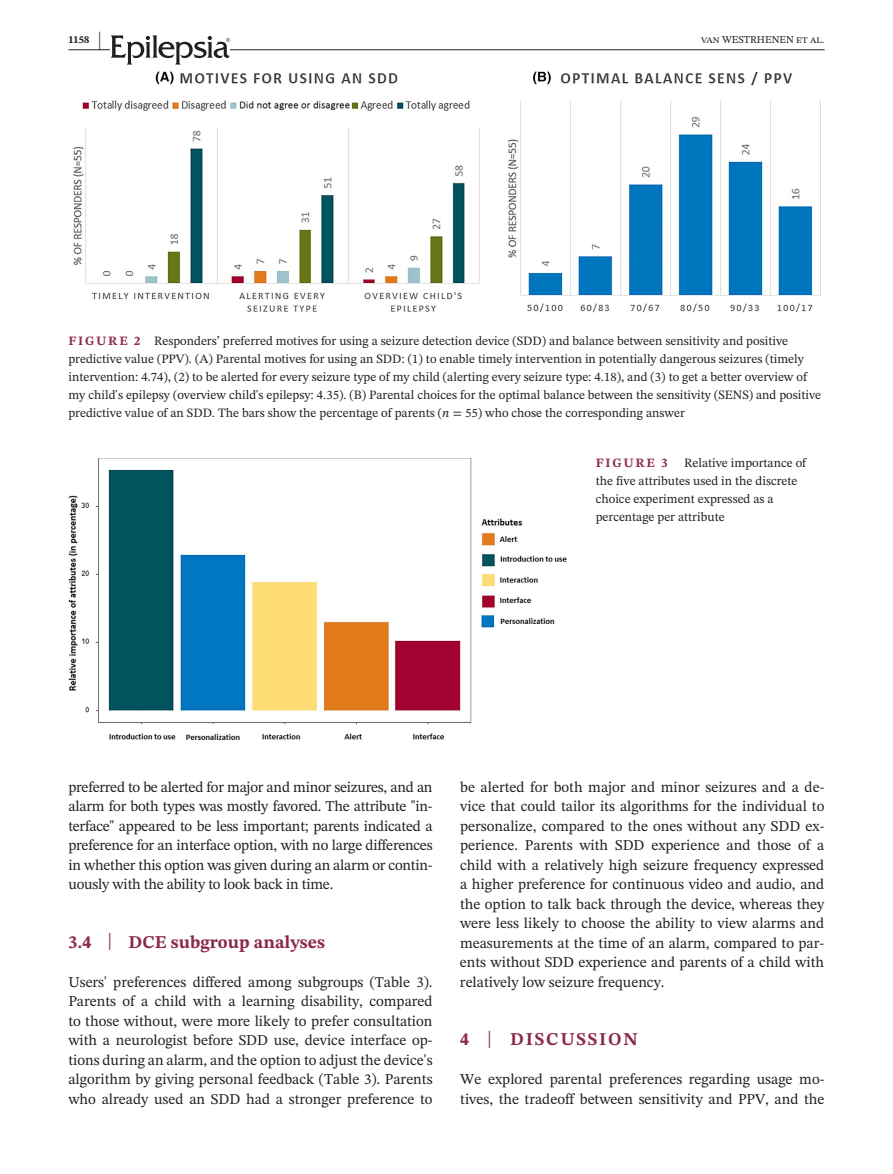
<style>
.page{position:relative;width:893px;height:1174px;background:#fff}
.page>*{position:absolute;margin:0;border:0;box-sizing:border-box;transform-origin:0 0}
.t1{font:700 18px "STIX Two Text";color:#8c284e}
.t2{font:700 18px "STIX Two Text";letter-spacing:.1em;color:#8c284e}
.t3{font:15px/19.5px "STIX Two Text";color:#231f20;text-align:justify}
.t4{font:12.75px/18px "STIX Two Text";color:#231f20}
.t5{font:700 12.75px "STIX Two Text";letter-spacing:.14em;color:#8c284e}
.t6{font:10.5px "STIX Two Text";color:#231f20}
.t7{font:700 10.5px "STIX Two Text";color:#231f20}
.s1{font-size:21px}
.s2{font-weight:700;color:#8c284e}
.s3{font-style:italic}
.s4{font-weight:400;font-size:23.7px}
</style>
<div class="page">
<hr style="left:68px;top:49px;width:756px;height:1px;background:#231f20">
<svg style="left:111px;top:35px;width:119px;height:30px"></svg>
<img style="left:73px;top:71px;width:748px;height:241px">
<img style="left:68px;top:458px;width:499px;height:282px">
<p class="t7" style="left:68px;top:32px;width:34px">1158 <span class="s1">|</span></p>
<p class="t6" style="left:701px;top:32px;width:125px">van WESTRHENEN et al.</p>
<p class="t4" style="left:68px;top:331px;width:754px"><span class="s2">FIGURE 2</span> Responders’ preferred motives for using a seizure detection device (SDD) and balance between sensitivity and positive predictive value (PPV). (A) Parental motives for using an SDD: (1) to enable timely intervention in potentially dangerous seizures (timely intervention: 4.74), (2) to be alerted for every seizure type of my child (alerting every seizure type: 4.18), and (3) to get a better overview of my child's epilepsy (overview child's epilepsy: 4.35). (B) Parental choices for the optimal balance between the sensitivity (SENS) and positive predictive value of an SDD. The bars show the percentage of parents (<span class="s3">n</span> = 55) who chose the corresponding answer</p>
<p class="t5" style="left:596px;top:453px;width:74px">FIGURE 3</p>
<p class="t4" style="left:596px;top:453px;width:212px;text-indent:88px">Relative importance of the five attributes used in the discrete choice experiment expressed as a percentage per attribute</p>
<p class="t3" style="left:68px;top:777px;width:366px">preferred to be alerted for major and minor seizures, and an alarm for both types was mostly favored. The attribute "in&shy;terface" appeared to be less important; parents indicated a preference for an interface option, with no large differences in whether this option was given during an alarm or contin&shy;uously with the ability to look back in time.</p>
<p class="t1" style="left:68px;top:929px;width:258px">3.4 <span class="s4">|</span> DCE subgroup analyses</p>
<p class="t3" style="left:68px;top:972px;width:366px">Users' preferences differed among subgroups (Table 3).<br>Parents of a child with a learning disability, compared to those without, were more likely to prefer consultation with a neurologist before SDD use, device interface op&shy;tions during an alarm, and the option to adjust the device's algorithm by giving personal feedback (Table 3). Parents who already used an SDD had a stronger preference to</p>
<p class="t3" style="left:460px;top:777px;width:366px">be alerted for both major and minor seizures and a de&shy;vice that could tailor its algorithms for the individual to personalize, compared to the ones without any SDD ex&shy;perience. Parents with SDD experience and those of a child with a relatively high seizure frequency expressed a higher preference for continuous video and audio, and the option to talk back through the device, whereas they were less likely to choose the ability to view alarms and measurements at the time of an alarm, compared to par&shy;ents without SDD experience and parents of a child with relatively low seizure frequency.</p>
<p class="t2" style="left:460px;top:1026px;width:179px">4 <span class="s4">|</span> DISCUSSION</p>
<p class="t3" style="left:460px;top:1069px;width:366px">We explored parental preferences regarding usage mo&shy;tives, the tradeoff between sensitivity and PPV, and the</p>
</div>
